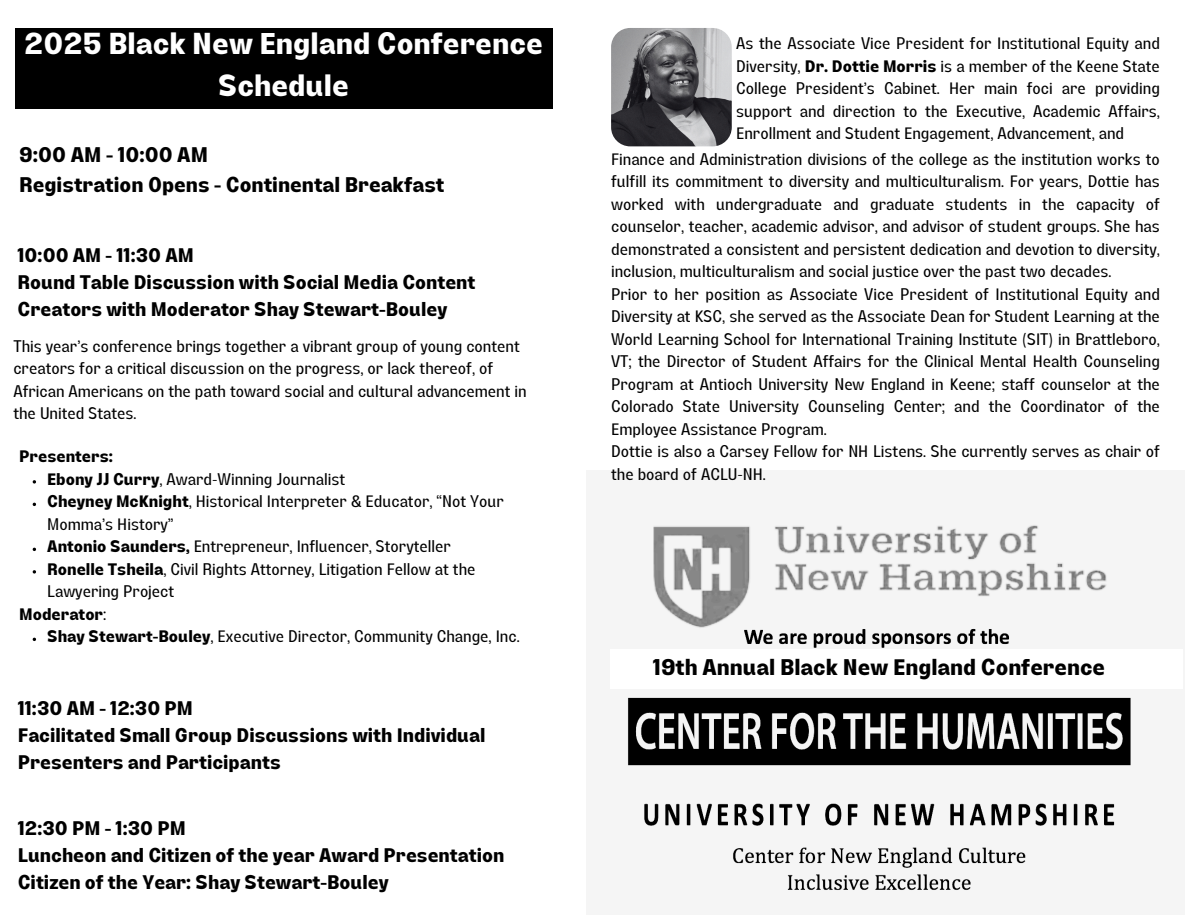
<style>
.page{position:relative;width:1188px;height:918px;background:#fff}
.page>*{position:absolute;margin:0;border:0;box-sizing:border-box;transform-origin:0 0}
.t1{font:700 30px/41.7px "Lazord";color:#fff;text-align:center}
.t2{font:700 22.5px "Lazord";color:#000}
.t3{font:700 21px "Lazord";color:#000}
.t4{font:700 19.5px/27px "Lazord";color:#000}
.t5{font:16.5px/22.5px "Lazord";color:#000}
.t6{font:700 16.5px "Lazord";color:#000}
.s1{font-weight:700}
.s2{font-weight:400}
</style>
<div class="page">
<div style="left:15px;top:28px;width:537px;height:80px;background:#000"></div>
<svg style="left:33px;top:480px;width:3px;height:4px"></svg>
<svg style="left:33px;top:570px;width:3px;height:4px"></svg>
<img style="left:627px;top:524px;width:504px;height:367px">
<div style="left:610px;top:650px;width:572px;height:39px;background:#fff"></div>
<img style="left:611px;top:28px;width:121px;height:118px">
<p class="t1" style="left:24px;top:26px;width:520px">2025 Black New England Conference<br>Schedule</p>
<p class="t3" style="left:19px;top:147px;width:190px">9:00 AM - 10:00 AM</p>
<p class="t3" style="left:19px;top:176px;width:427px">Registration Opens - Continental Breakfast</p>
<p class="t4" style="left:18px;top:244px;width:178px">10:00 AM - 11:30 AM</p>
<p class="t4" style="left:18px;top:271px;width:459px">Round Table Discussion with Social Media Content<br>Creators with Moderator Shay Stewart-Bouley</p>
<p class="t5" style="left:13px;top:337px;width:515px">This year’s conference brings together a vibrant group of young content creators for a critical discussion on the progress, or lack thereof, of African Americans on the path toward social and cultural advancement in the United States.</p>
<p class="t6" style="left:19px;top:450px;width:95px">Presenters:</p>
<p class="t5" style="left:47px;top:470px;width:299px"><span class="s1">Ebony JJ Curry</span>, Award-Winning Journalist</p>
<p class="t5" style="left:47px;top:492px;width:458px"><span class="s1">Cheyney McKnight</span>, Historical Interpreter &amp; Educator, “Not Your<br>Momma’s History”</p>
<p class="t5" style="left:47px;top:537px;width:405px"><span class="s1">Antonio Saunders,</span> Entrepreneur, Influencer, Storyteller</p>
<p class="t5" style="left:47px;top:560px;width:430px"><span class="s1">Ronelle Tsheila</span>, Civil Rights Attorney, Litigation Fellow at the<br>Lawyering Project</p>
<p class="t6" style="left:19px;top:608px;width:89px">Moderator<span class="s2">:</span></p>
<p class="t5" style="left:47px;top:627px;width:474px"><span class="s1">Shay Stewart-Bouley</span>, Executive Director, Community Change, Inc.</p>
<p class="t4" style="left:18px;top:697px;width:177px">11:30 AM - 12:30 PM</p>
<p class="t4" style="left:18px;top:724px;width:469px">Facilitated Small Group Discussions with Individual<br>Presenters and Participants</p>
<p class="t4" style="left:18px;top:817px;width:169px">12:30 PM - 1:30 PM</p>
<p class="t4" style="left:18px;top:844px;width:488px">Luncheon and Citizen of the year Award Presentation</p>
<p class="t4" style="left:18px;top:871px;width:372px">Citizen of the Year: Shay Stewart-Bouley</p>
<p class="t5" style="left:736px;top:34px;width:425px;text-align:justify">As the Associate Vice President for Institutional Equity and Diversity, <span class="s1">Dr. Dottie Morris</span> is a member of the Keene State College President’s Cabinet. Her main foci are providing support and direction to the Executive, Academic Affairs, Enrollment and Student Engagement, Advancement, and</p>
<p class="t5" style="left:611px;top:150px;width:550px;text-align:justify">Finance and Administration divisions of the college as the institution works to fulfill its commitment to diversity and multiculturalism. For years, Dottie has worked with undergraduate and graduate students in the capacity of counselor, teacher, academic advisor, and advisor of student groups. She has demonstrated a consistent and persistent dedication and devotion to diversity, inclusion, multiculturalism and social justice over the past two decades.</p>
<p class="t5" style="left:611px;top:285px;width:550px;text-align:justify">Prior to her position as Associate Vice President of Institutional Equity and Diversity at KSC, she served as the Associate Dean for Student Learning at the World Learning School for International Training Institute (SIT) in Brattleboro, VT; the Director of Student Affairs for the Clinical Mental Health Counseling Program at Antioch University New England in Keene; staff counselor at the Colorado State University Counseling Center; and the Coordinator of the Employee Assistance Program.</p>
<p class="t5" style="left:611px;top:442px;width:550px">Dottie is also a Carsey Fellow for NH Listens. She currently serves as chair of the board of ACLU-NH.</p>
<h2 class="t2" style="left:653px;top:658px;width:454px">19th Annual Black New England Conference</h2>
</div>
